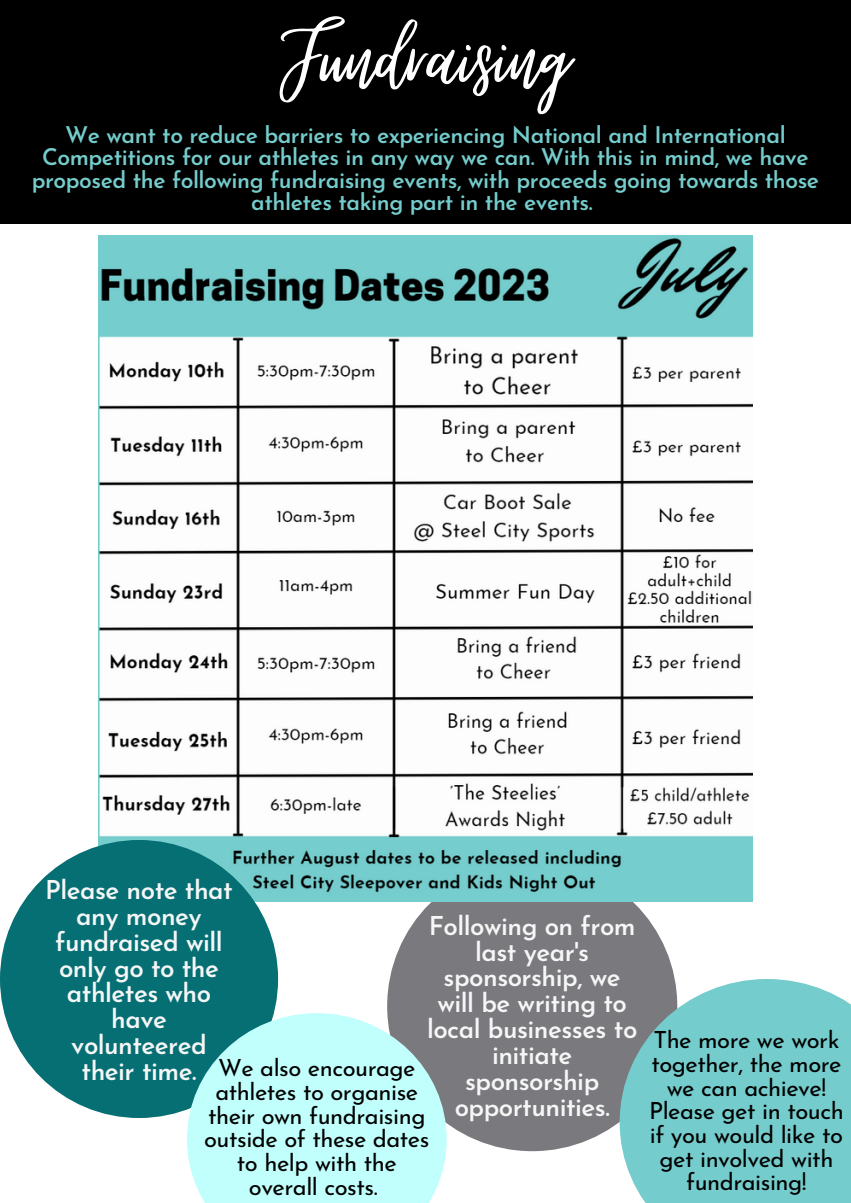
<style>
.page{position:relative;width:851px;height:1203px;background:#fff}
.page>*{position:absolute;margin:0;border:0;box-sizing:border-box;transform-origin:0 0}
.t1{font:120.45px "Virtual";color:#fff}
.t2{font:600 25.95px/25.8px "Josefin Sans";letter-spacing:-.02em;color:#f5f6f6;text-align:center}
.t3{font:23.7px/23.7px "Josefin Sans";letter-spacing:-.02em;color:#000;text-align:center}
.t4{font:600 22.95px/22.5px "Josefin Sans";letter-spacing:-.02em;color:#75cccc;text-align:center}
</style>
<div class="page">
<div style="left:0;top:0;width:850px;height:1203px;background:#000"></div>
<div style="left:0;top:224px;width:850px;height:979px;background:#fff"></div>
<div style="left:387px;top:861px;width:290px;height:290px;background:#7a797d;border-radius:50%"></div>
<img style="left:99px;top:236px;width:653px;height:666px">
<div style="left:0;top:840px;width:278px;height:278px;background:#056f74;border-radius:50%"></div>
<svg style="left:187px;top:1013px;width:259px;height:190px;fill:#c1fffc"></svg>
<div style="left:619px;top:979px;width:231px;height:224px;background:#75cccc"></div>
<p class="t1" style="left:281px;top:-7px;width:289px">Fundraising</p>
<p class="t4" style="left:32px;top:126px;width:788px">We want to reduce barriers to experiencing National and International Competitions for our athletes in any way we can. With this in mind, we have proposed the following fundraising events, with proceeds going towards those athletes taking part in the events.</p>
<p class="t2" style="left:45px;top:879px;width:189px">Please note that any money fundraised will only go to the athletes who have volunteered their time.</p>
<p class="t2" style="left:427px;top:915px;width:212px">Following on from last year's sponsorship, we will be writing to local businesses to initiate sponsorship opportunities.</p>
<p class="t3" style="left:204px;top:1058px;width:227px">We also encourage athletes to organise their own fundraising outside of these dates to help with the overall costs.</p>
<p class="t3" style="left:651px;top:1030px;width:192px">The more we work together, the more we can achieve!</p>
<p class="t3" style="left:649px;top:1101px;width:196px">Please get in touch if you would like to get involved with fundraising!</p>
</div>
